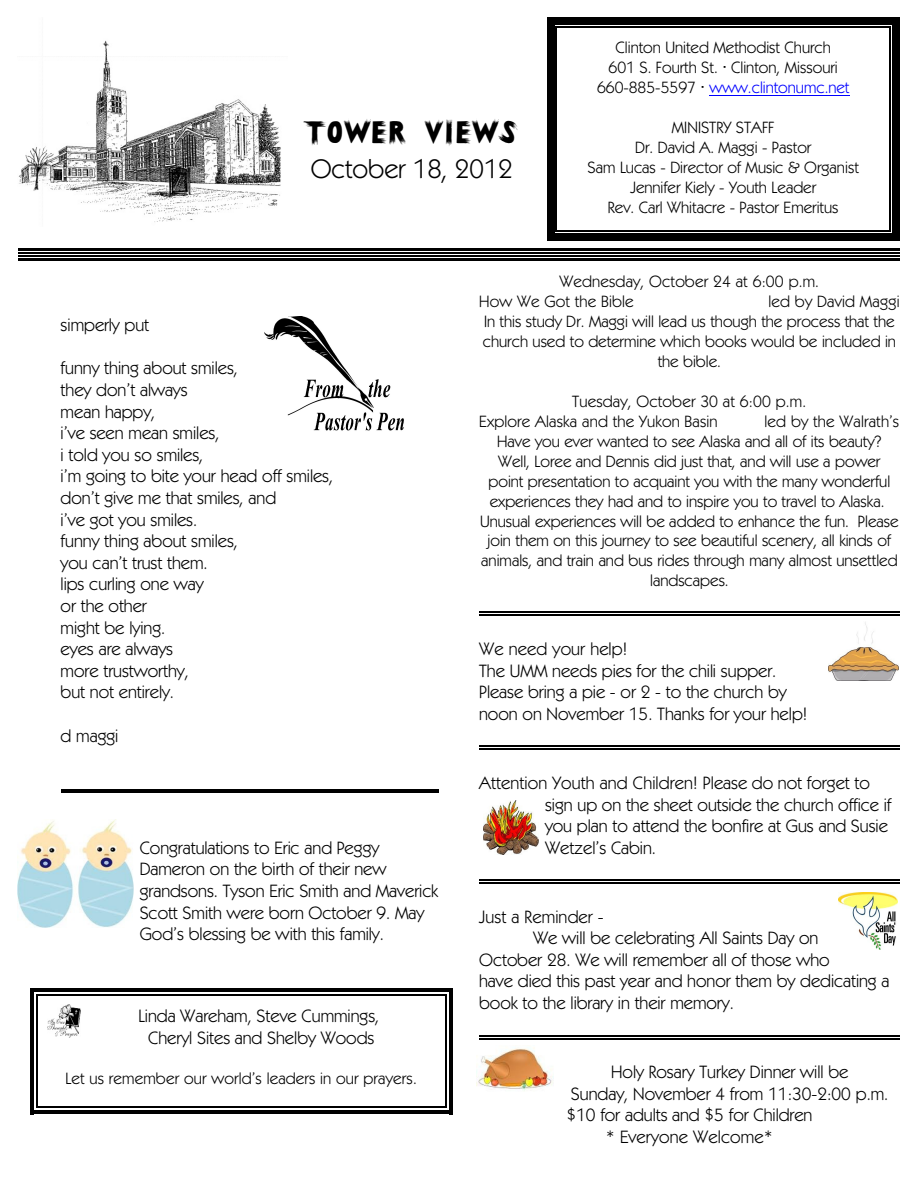
<style>
.page{position:relative;width:918px;height:1188px;background:#fff}
.page>*{position:absolute;margin:0;border:0;box-sizing:border-box;transform-origin:0 0}
.t1{font:34.5px "CK Mystery";letter-spacing:.005em;color:#000}
.t2{font:27px "Kabel IT Cby BT";color:#000}
.t3{font:18px/21.6px "Kabel IT Cby BT";color:#000}
.t4{font:italic 16.5px/20px "Kabel IT Cby BT";color:#000;text-align:center}
.t5{font:16.5px/20px "Kabel IT Cby BT";color:#000;text-align:center}
.s1{color:#00f}
</style>
<div class="page">
<hr style="left:710px;top:95px;width:140px;height:1px;background:#00f">
<hr style="left:556px;top:26px;width:1px;height:206px;background:#000">
<hr style="left:890px;top:26px;width:1px;height:206px;background:#000">
<hr style="left:556px;top:26px;width:335px;height:2px;background:#000">
<hr style="left:556px;top:231px;width:335px;height:1px;background:#000">
<div style="left:547px;top:18px;width:7px;height:222px;background:#000"></div>
<div style="left:892px;top:18px;width:7px;height:222px;background:#000"></div>
<div style="left:547px;top:18px;width:352px;height:7px;background:#000"></div>
<div style="left:547px;top:234px;width:352px;height:7px;background:#000"></div>
<img style="left:265px;top:317px;width:139px;height:114px">
<img style="left:47px;top:1005px;width:33px;height:32px">
<hr style="left:37px;top:994px;width:1px;height:114px;background:#000">
<hr style="left:445px;top:994px;width:1px;height:114px;background:#000">
<hr style="left:37px;top:994px;width:409px;height:2px;background:#000">
<hr style="left:37px;top:1106px;width:409px;height:2px;background:#000">
<hr style="left:30px;top:988px;width:4px;height:126px;background:#000">
<hr style="left:449px;top:988px;width:4px;height:126px;background:#000">
<hr style="left:30px;top:988px;width:423px;height:4px;background:#000">
<hr style="left:30px;top:1111px;width:423px;height:3px;background:#000">
<hr style="left:18px;top:248px;width:882px;height:3px;background:#000">
<hr style="left:18px;top:253px;width:882px;height:1px;background:#000">
<hr style="left:18px;top:256px;width:882px;height:1px;background:#000">
<hr style="left:18px;top:258px;width:882px;height:3px;background:#000">
<hr style="left:61px;top:789px;width:377px;height:1px;background:#000">
<hr style="left:61px;top:792px;width:377px;height:1px;background:#000">
<hr style="left:479px;top:612px;width:420px;height:1px;background:#000">
<hr style="left:479px;top:615px;width:420px;height:1px;background:#000">
<hr style="left:479px;top:746px;width:420px;height:1px;background:#000">
<hr style="left:479px;top:749px;width:420px;height:1px;background:#000">
<hr style="left:479px;top:879px;width:420px;height:2px;background:#000">
<hr style="left:479px;top:882px;width:420px;height:2px;background:#000">
<hr style="left:479px;top:1035px;width:420px;height:1px;background:#000">
<hr style="left:479px;top:1038px;width:420px;height:1px;background:#000">
<img style="left:18px;top:40px;width:263px;height:182px">
<img style="left:18px;top:819px;width:115px;height:108px">
<img style="left:829px;top:622px;width:69px;height:59px">
<img style="left:484px;top:801px;width:55px;height:54px">
<img style="left:839px;top:892px;width:59px;height:57px">
<img style="left:476px;top:1048px;width:77px;height:43px">
<h1 class="t1" style="left:303px;top:112px;width:219px">Tower Views</h1>
<h2 class="t2" style="left:311px;top:157px;width:203px">October 18, 2012</h2>
<p class="t5" style="left:597px;top:39px;width:254px">Clinton United Methodist Church<br>601 S. Fourth St. Clinton, Missouri<br>660-885-5597 <span class="s1">www.clintonumc.net</span></p>
<p class="t5" style="left:588px;top:119px;width:273px">MINISTRY STAFF<br>Dr. David A. Maggi - Pastor<br>Sam Lucas - Director of Music &amp; Organist<br>Jennifer Kiely - Youth Leader<br>Rev. Carl Whitacre - Pastor Emeritus</p>
<p class="t3" style="left:61px;top:316px;width:90px">simperly put</p>
<p class="t3" style="left:61px;top:359px;width:274px">funny thing about smiles,<br>they don’t always<br>mean happy,<br>i’ve seen mean smiles,<br>i told you so smiles,<br>i’m going to bite your head off smiles, don’t give me that smiles, and<br>i’ve got you smiles.<br>funny thing about smiles,<br>you can’t trust them.<br>lips curling one way<br>or the other<br>might be lying.<br>eyes are always<br>more trustworthy,<br>but not entirely.</p>
<p class="t3" style="left:61px;top:726px;width:59px">d maggi</p>
<p class="t3" style="left:140px;top:838px;width:300px">Congratulations to Eric and Peggy Dameron on the birth of their new grandsons. Tyson Eric Smith and Maverick Scott Smith were born October 9. May God’s blessing be with this family.</p>
<p class="t3" style="left:138px;top:1007px;width:242px;text-align:center">Linda Wareham, Steve Cummings,<br>Cheryl Sites and Shelby Woods</p>
<p class="t5" style="left:65px;top:1070px;width:353px">Let us remember our world’s leaders in our prayers.</p>
<p class="t5" style="left:479px;top:272px;width:341px;text-align:left;text-indent:80px">Wednesday, October 24 at 6:00 p.m.<br>How We Got the Bible</p>
<p class="t5" style="left:769px;top:292px;width:133px">led by David Maggi</p>
<p class="t4" style="left:483px;top:312px;width:415px">In this study Dr. Maggi will lead us though the process that the church used to determine which books would be included in the bible.</p>
<p class="t5" style="left:479px;top:392px;width:328px;text-align:left;text-indent:93px">Tuesday, October 30 at 6:00 p.m.<br>Explore Alaska and the Yukon Basin</p>
<p class="t5" style="left:765px;top:412px;width:136px">led by the Walrath’s</p>
<p class="t4" style="left:480px;top:432px;width:420px">Have you ever wanted to see Alaska and all of its beauty?<br>Well, Loree and Dennis did just that, and will use a power point presentation to acquaint you with the many wonderful experiences they had and to inspire you to travel to Alaska.<br>Unusual experiences will be added to enhance the fun. Please join them on this journey to see beautiful scenery, all kinds of animals, and train and bus rides through many almost unsettled landscapes.</p>
<p class="t3" style="left:479px;top:640px;width:330px">We need your help!<br>The UMM needs pies for the chili supper.<br>Please bring a pie - or 2 - to the church by noon on November 15. Thanks for your help!</p>
<p class="t3" style="left:545px;top:773px;width:348px;text-indent:-66px">Attention Youth and Children! Please do not forget to sign up on the sheet outside the church office if you plan to attend the bonfire at Gus and Susie Wetzel’s Cabin.</p>
<p class="t3" style="left:479px;top:907px;width:126px">Just a Reminder -</p>
<p class="t3" style="left:533px;top:929px;width:287px">We will be celebrating All Saints Day on</p>
<p class="t3" style="left:479px;top:950px;width:352px">October 28. We will remember all of those who</p>
<p class="t3" style="left:479px;top:972px;width:412px">have died this past year and honor them by dedicating a</p>
<p class="t3" style="left:479px;top:994px;width:256px">book to the library in their memory.</p>
<p class="t3" style="left:611px;top:1063px;width:239px">Holy Rosary Turkey Dinner will be</p>
<p class="t3" style="left:571px;top:1084px;width:319px">Sunday, November 4 from 11:30-2:00 p.m.</p>
<p class="t3" style="left:566px;top:1106px;width:247px">$10 for adults and $5 for Children</p>
<p class="t3" style="left:606px;top:1128px;width:168px">* Everyone Welcome*</p>
</div>
